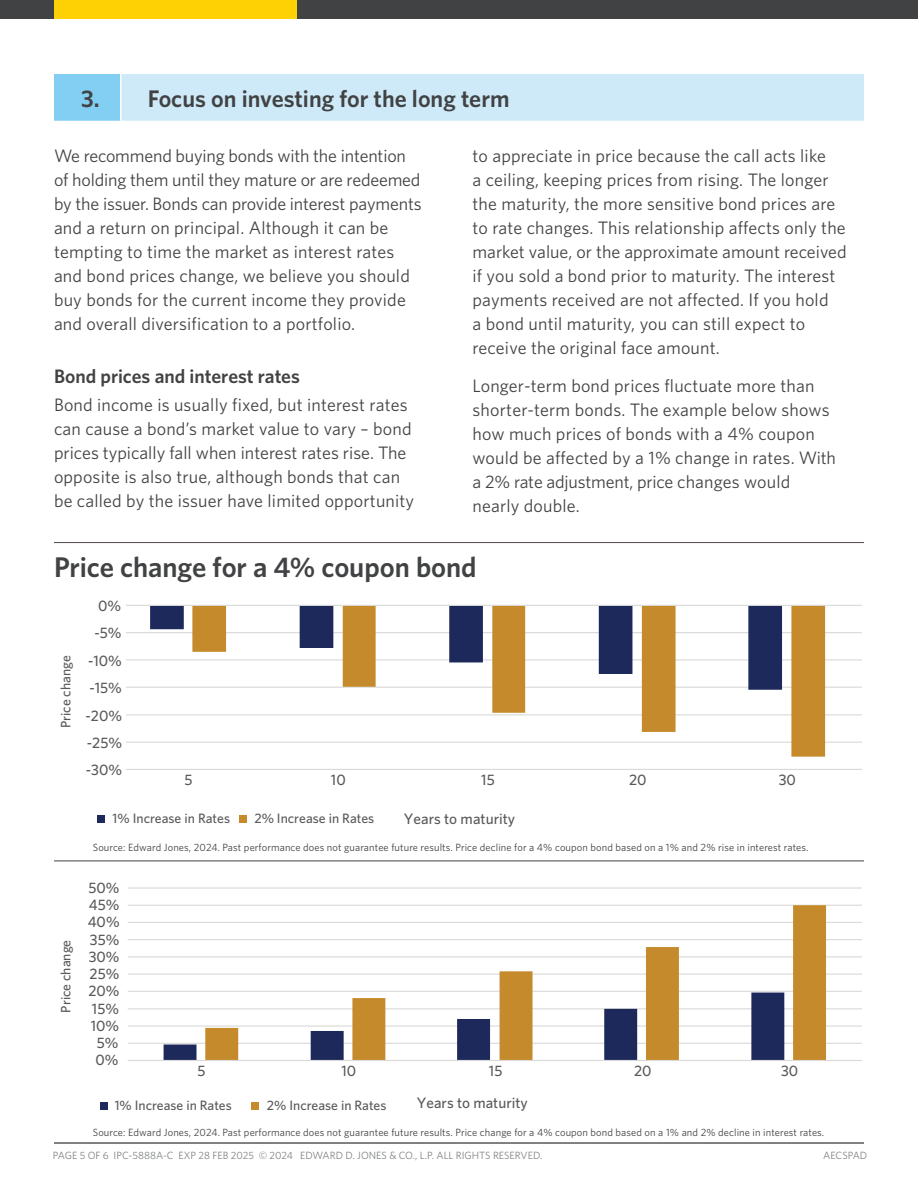
<style>
.page{position:relative;width:918px;height:1188px;background:#fff}
.page>*{position:absolute;margin:0;border:0;box-sizing:border-box;transform-origin:0 0}
.Chart_Graph_Headers{font:600 28.5px "Whitney";letter-spacing:-.005em;color:#414243}
.Section_Header{font:600 24px "Whitney";color:#414243}
.Body_-_Subheads{font:600 19.5px "Whitney";color:#414243}
.Body{font:18px/24px "Whitney";letter-spacing:.01em;color:#414243}
.t1{font:500 15.15px "Whitney";color:#595959}
.t2{font:500 13.65px "Whitney";color:#595959}
.Disclaimers{font:10.5px "Whitney";letter-spacing:.01em;color:#414243}
.t3{font:10.5px "Whitney";color:#808285}
</style>
<div class="page">
<div style="left:0;top:0;width:918px;height:18px;background:#414243"></div>
<div style="left:54px;top:0;width:243px;height:18px;background:#fed105"></div>
<hr style="left:54px;top:1143px;width:810px;height:1px;background:#57585a">
<div style="left:54px;top:74px;width:67px;height:48px;background:#83cff3"></div>
<div style="left:121px;top:74px;width:743px;height:48px;background:#ceeaf9"></div>
<hr style="left:120px;top:74px;width:2px;height:47px;background:#fff">
<hr style="left:54px;top:121px;width:67px;height:1px;background:#fff">
<hr style="left:121px;top:121px;width:743px;height:1px;background:#fff">
<hr style="left:54px;top:542px;width:810px;height:1px;background:#524a47">
<hr style="left:126px;top:769px;width:736px;height:1px;background:#dad9d8">
<hr style="left:126px;top:742px;width:736px;height:1px;background:#dad9d8">
<hr style="left:126px;top:714px;width:736px;height:1px;background:#dad9d8">
<hr style="left:126px;top:687px;width:736px;height:1px;background:#dad9d8">
<hr style="left:126px;top:659px;width:736px;height:1px;background:#dad9d8">
<hr style="left:126px;top:632px;width:736px;height:1px;background:#dad9d8">
<svg style="left:150px;top:606px;width:42px;height:81px"></svg>
<svg style="left:192px;top:606px;width:633px;height:151px"></svg>
<hr style="left:126px;top:605px;width:736px;height:1px;background:#dad9d8">
<div style="left:97px;top:815px;width:8px;height:8px;background:#1d295b"></div>
<div style="left:239px;top:815px;width:8px;height:8px;background:#c58a2b"></div>
<div style="left:100px;top:1102px;width:8px;height:8px;background:#1d295b"></div>
<div style="left:251px;top:1102px;width:8px;height:8px;background:#c58a2b"></div>
<hr style="left:128px;top:1043px;width:734px;height:1px;background:#dad9d8">
<hr style="left:128px;top:1025px;width:734px;height:2px;background:#dad9d8">
<hr style="left:128px;top:1008px;width:734px;height:1px;background:#dad9d8">
<hr style="left:128px;top:991px;width:734px;height:1px;background:#dad9d8">
<hr style="left:128px;top:974px;width:734px;height:1px;background:#dad9d8">
<hr style="left:128px;top:956px;width:734px;height:1px;background:#dad9d8">
<hr style="left:128px;top:939px;width:734px;height:1px;background:#dad9d8">
<hr style="left:128px;top:922px;width:734px;height:1px;background:#dad9d8">
<hr style="left:128px;top:905px;width:734px;height:1px;background:#dad9d8">
<hr style="left:128px;top:887px;width:734px;height:2px;background:#dad9d8">
<svg style="left:164px;top:1009px;width:41px;height:51px"></svg>
<svg style="left:205px;top:905px;width:621px;height:155px"></svg>
<hr style="left:128px;top:1060px;width:734px;height:1px;background:#dad9d8">
<hr style="left:54px;top:861px;width:810px;height:1px;background:#414243">
<p class="Section_Header" style="left:81px;top:85px;width:20px">3.</p>
<p class="Section_Header" style="left:148px;top:85px;width:363px">Focus on investing for the long term</p>
<p class="Body" style="left:54px;top:143px;width:369px">We recommend buying bonds with the intention of holding them until they mature or are redeemed by the issuer. Bonds can provide interest payments and a return on principal. Although it can be tempting to time the market as interest rates and bond prices change, we believe you should buy bonds for the current income they provide and overall diversification to a portfolio.</p>
<p class="Body_-_Subheads" style="left:54px;top:364px;width:248px">Bond prices and interest rates</p>
<p class="Body" style="left:54px;top:393px;width:362px">Bond income is usually fixed, but interest rates can cause a bond’s market value to vary – bond prices typically fall when interest rates rise. The opposite is also true, although bonds that can be called by the issuer have limited opportunity</p>
<p class="Body" style="left:472px;top:143px;width:376px">to appreciate in price because the call acts like<br>a ceiling, keeping prices from rising. The longer the maturity, the more sensitive bond prices are to rate changes. This relationship affects only the market value, or the approximate amount received if you sold a bond prior to maturity. The interest payments received are not affected. If you hold<br>a bond until maturity, you can still expect to receive the original face amount.</p>
<p class="Body" style="left:472px;top:373px;width:365px">Longer-term bond prices fluctuate more than shorter-term bonds. The example below shows how much prices of bonds with a 4% coupon would be affected by a 1% change in rates. With a 2% rate adjustment, price changes would nearly double.</p>
<p class="Chart_Graph_Headers" style="left:54px;top:550px;width:424px">Price change for a 4% coupon bond</p>
<p class="t1" style="left:98px;top:596px;width:25px">0%</p>
<p class="t2" style="left:57px;top:728px;width:75px;rotate:-90deg">Price change</p>
<p class="t2" style="left:57px;top:1013px;width:74px;rotate:-90deg">Price change</p>
<p class="t1" style="left:94px;top:623px;width:29px">-5%</p>
<p class="t1" style="left:88px;top:650px;width:35px">-10%</p>
<p class="t1" style="left:89px;top:678px;width:34px">-15%</p>
<p class="t1" style="left:86px;top:705px;width:38px">-20%</p>
<p class="t1" style="left:87px;top:733px;width:37px">-25%</p>
<p class="t1" style="left:86px;top:760px;width:38px">-30%</p>
<p class="t1" style="left:185px;top:770px;width:10px">5</p>
<p class="t1" style="left:331px;top:770px;width:16px">10</p>
<p class="t1" style="left:481px;top:770px;width:15px">15</p>
<p class="t1" style="left:629px;top:770px;width:19px">20</p>
<p class="t1" style="left:779px;top:770px;width:19px">30</p>
<p class="t2" style="left:113px;top:809px;width:119px">1% Increase in Rates</p>
<p class="t2" style="left:254px;top:809px;width:121px">2% Increase in Rates</p>
<p class="t1" style="left:404px;top:809px;width:113px">Years to maturity</p>
<p class="Disclaimers" style="left:93px;top:841px;width:717px">Source: Edward Jones, 2024. Past performance does not guarantee future results. Price decline for a 4% coupon bond based on a 1% and 2% rise in interest rates.</p>
<p class="t1" style="left:89px;top:878px;width:32px">50%</p>
<p class="t1" style="left:89px;top:895px;width:32px">45%</p>
<p class="t1" style="left:88px;top:912px;width:33px">40%</p>
<p class="t1" style="left:90px;top:929px;width:31px">35%</p>
<p class="t1" style="left:89px;top:946px;width:32px">30%</p>
<p class="t1" style="left:90px;top:964px;width:31px">25%</p>
<p class="t1" style="left:88px;top:981px;width:33px">20%</p>
<p class="t1" style="left:92px;top:998px;width:28px">15%</p>
<p class="t1" style="left:91px;top:1016px;width:30px">10%</p>
<p class="t1" style="left:97px;top:1033px;width:23px">5%</p>
<p class="t1" style="left:95px;top:1050px;width:24px">0%</p>
<p class="t1" style="left:198px;top:1060px;width:9px">5</p>
<p class="t1" style="left:341px;top:1060px;width:16px">10</p>
<p class="t1" style="left:489px;top:1060px;width:15px">15</p>
<p class="t1" style="left:634px;top:1060px;width:19px">20</p>
<p class="t1" style="left:781px;top:1060px;width:19px">30</p>
<p class="t2" style="left:115px;top:1096px;width:119px">1% Increase in Rates</p>
<p class="t2" style="left:267px;top:1096px;width:121px">2% Increase in Rates</p>
<p class="t1" style="left:417px;top:1093px;width:113px">Years to maturity</p>
<p class="Disclaimers" style="left:93px;top:1126px;width:733px">Source: Edward Jones, 2024. Past performance does not guarantee future results. Price change for a 4% coupon bond based on a 1% and 2% decline in interest rates.</p>
<p class="t3" style="left:53px;top:1149px;width:491px">PAGE 5 OF 6 IPC-5888A-C EXP 28 FEB 2025 © 2024 EDWARD D. JONES &amp; CO., L.P. ALL RIGHTS RESERVED.</p>
<p class="t3" style="left:823px;top:1149px;width:46px">AECSPAD</p>
</div>
